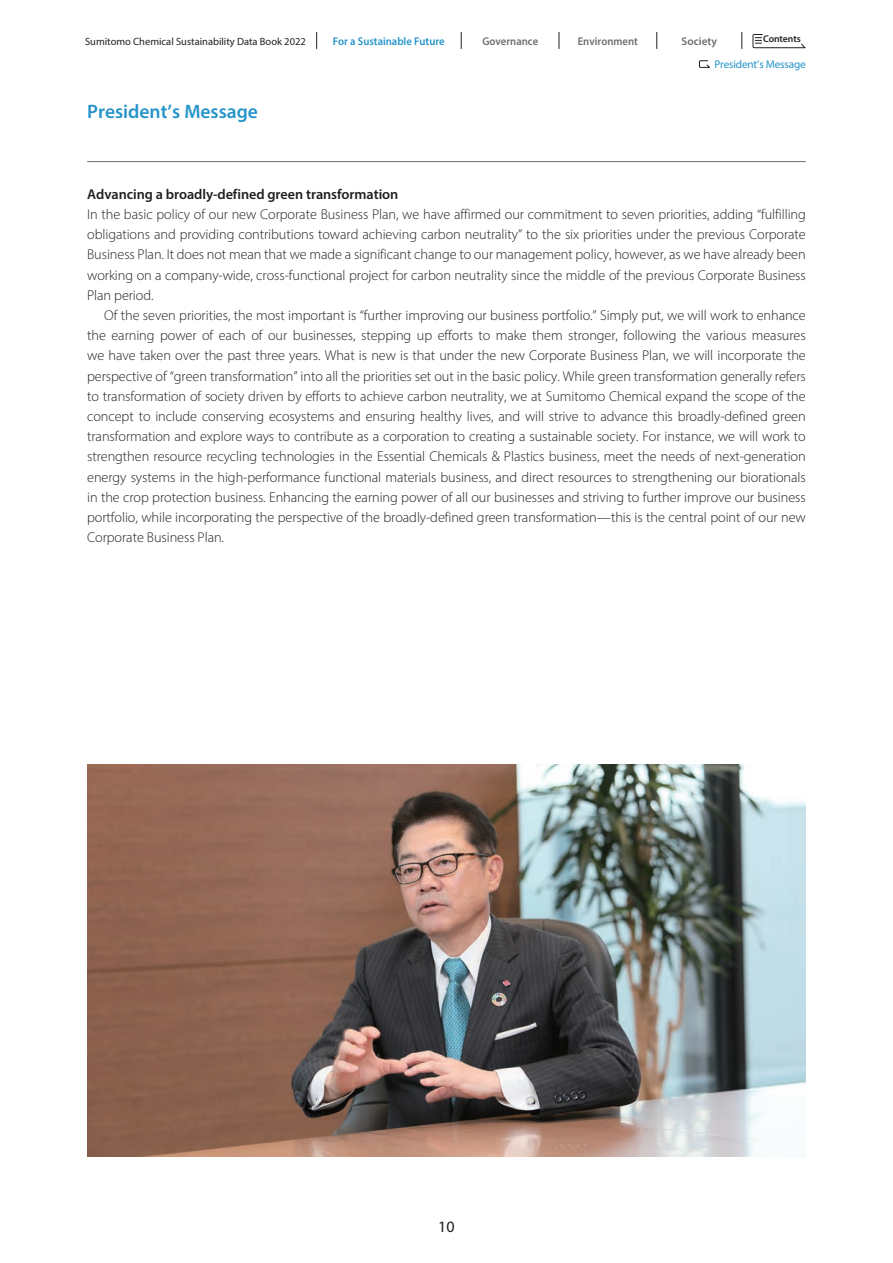
<style>
.page{position:relative;width:893px;height:1263px;background:#fff}
.page>*{position:absolute;margin:0;border:0;box-sizing:border-box;transform-origin:0 0}
.t1{font:600 19.5px "Myriad Pro";color:#2694c9}
.t2{font:15.9px "Myriad Pro";color:#231f20}
.t3{font:300 14.25px/20.2px "Myriad Pro";letter-spacing:-.005em;color:#231f20;text-align:justify}
.t4{font:600 14.25px "Myriad Pro";letter-spacing:-.005em;color:#231f20}
.t5{font:600 11.25px "Myriad Pro";color:#2694c9;scale:.95 1}
.t6{font:600 11.25px "Myriad Pro";color:#6c6d70;scale:.95 1}
.t7{font:11.25px "Myriad Pro";letter-spacing:-.015em;color:#2694c9}
.t8{font:600 11.25px "Myriad Pro";color:#6c6d70}
.t9{font:10.5px "Myriad Pro";color:#231f20}
.t10{font:600 9.75px "Myriad Pro";letter-spacing:-.01em;color:#231f20}
</style>
<div class="page">
<img style="left:87px;top:765px;width:719px;height:392px">
<hr style="left:87px;top:161px;width:719px;height:1px;background:#6c6d70">
<svg style="left:316px;top:32px;width:1px;height:17px"></svg>
<svg style="left:461px;top:32px;width:1px;height:17px"></svg>
<svg style="left:656px;top:32px;width:1px;height:17px"></svg>
<svg style="left:559px;top:32px;width:1px;height:17px"></svg>
<svg style="left:742px;top:32px;width:1px;height:17px"></svg>
<svg style="left:752px;top:34px;width:54px;height:15px"></svg>
<svg style="left:699px;top:60px;width:11px;height:8px"></svg>
<p class="t9" style="left:85px;top:35px;width:222px">Sumitomo Chemical Sustainability Data Book 2022</p>
<p class="t5" style="left:333px;top:34px;width:119px">For a Sustainable Future</p>
<p class="t6" style="left:482px;top:34px;width:60px">Governance</p>
<p class="t6" style="left:578px;top:34px;width:65px">Environment</p>
<p class="t8" style="left:681px;top:34px;width:37px">Society</p>
<p class="t10" style="left:763px;top:33px;width:39px">Contents</p>
<h1 class="t1" style="left:87px;top:99px;width:172px">President’s Message</h1>
<p class="t7" style="left:714px;top:57px;width:93px">President’s Message</p>
<p class="t4" style="left:87px;top:185px;width:313px">Advancing a broadly-defined green transformation</p>
<p class="t3" style="left:87px;top:204px;width:720px">In the basic policy of our new Corporate Business Plan, we have affirmed our commitment to seven priorities, adding “fulfilling obligations and providing contributions toward achieving carbon neutrality” to the six priorities under the previous Corporate Business Plan. It does not mean that we made a significant change to our management policy, however, as we have already been working on a company-wide, cross-functional project for carbon neutrality since the middle of the previous Corporate Business Plan period.</p>
<p class="t3" style="left:87px;top:305px;width:720px;text-indent:17px">Of the seven priorities, the most important is “further improving our business portfolio.” Simply put, we will work to enhance the earning power of each of our businesses, stepping up efforts to make them stronger, following the various measures we have taken over the past three years. What is new is that under the new Corporate Business Plan, we will incorporate the perspective of “green transformation” into all the priorities set out in the basic policy. While green transformation generally refers to transformation of society driven by efforts to achieve carbon neutrality, we at Sumitomo Chemical expand the scope of the concept to include conserving ecosystems and ensuring healthy lives, and will strive to advance this broadly-defined green transformation and explore ways to contribute as a corporation to creating a sustainable society. For instance, we will work to strengthen resource recycling technologies in the Essential Chemicals &amp; Plastics business, meet the needs of next-generation energy systems in the high-performance functional materials business, and direct resources to strengthening our biorationals in the crop protection business. Enhancing the earning power of all our businesses and striving to further improve our business portfolio, while incorporating the perspective of the broadly-defined green transformation—this is the central point of our new Corporate Business Plan.</p>
<p class="t2" style="left:438px;top:1216px;width:18px">10</p>
</div>
